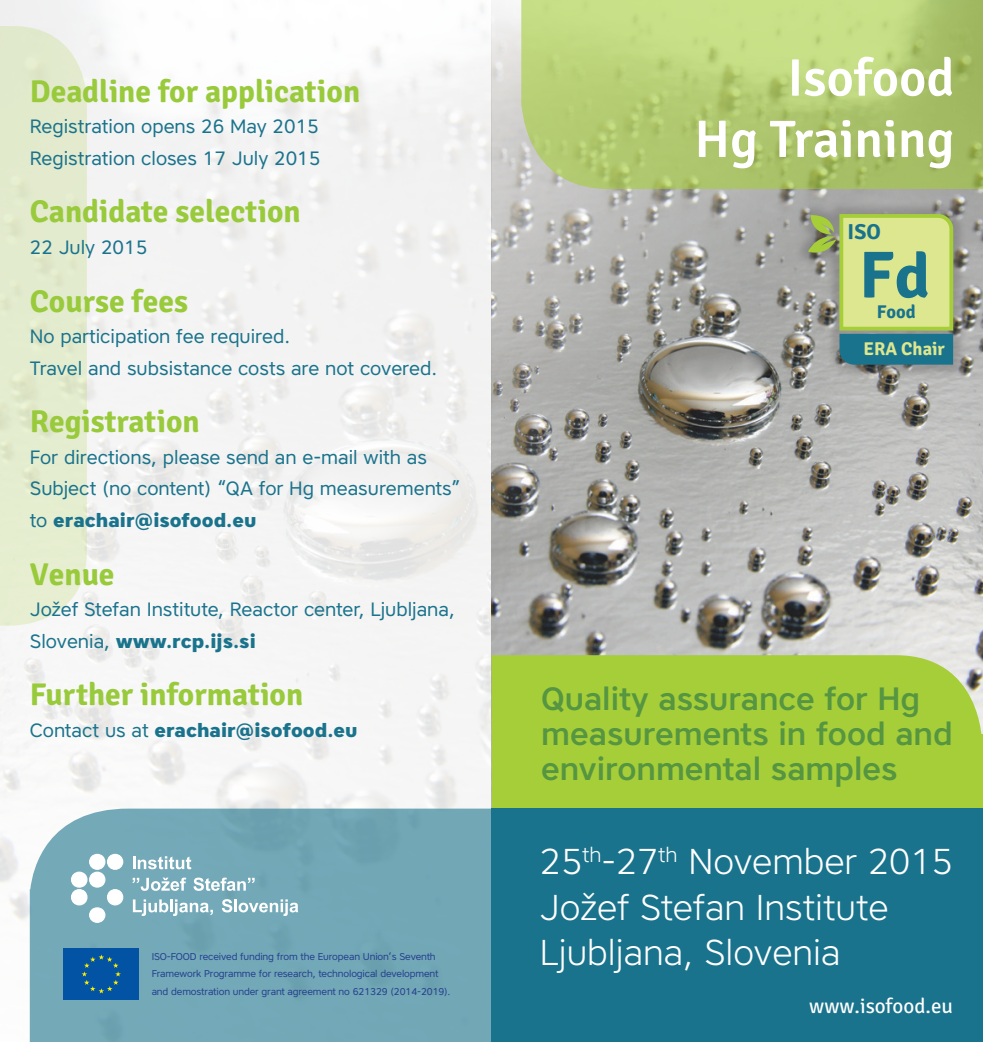
<style>
.page{position:relative;width:983px;height:1042px;background:#fff}
.page>*{position:absolute;margin:0;border:0;box-sizing:border-box;transform-origin:0 0}
.t1{font:700 66.33px "Signika Negative";color:#1a738c}
.t2{font:600 52.5px/61.2px "Signika Negative";color:#fff;text-align:right}
.t3{font:300 35.88px/45.5px "Core Sans A35";color:#fff}
.t4{font:500 32.2px/35px "Core Sans A55";color:#569541}
.t5{font:700 31.5px "Signika Negative";color:#99ca3b}
.t6{font:700 21.7px "Signika Negative";color:#1a738c}
.t7{font:21px "Signika Negative";color:#fff}
.t8{font:19.25px/31.5px "Core Sans A45";color:#1a738c}
.t9{font:800 19.25px "Core Sans A75";color:#1a738c}
.t10{font:700 18.55px "Signika Negative";color:#dde790}
.t11{font:700 18.55px "Signika Negative";color:#1a738c}
.t12{font:9.8px/17.5px "Core Sans A45";letter-spacing:-.01em;color:#253f8e}
.s1{font-family:"Core Sans A45";font-weight:400}
.s2{font-size:62.3px}
</style>
<div class="page">
<img style="left:491px;top:4px;width:491px;height:730px">
<div style="left:491px;top:655px;width:490px;height:153px;background:#a6ce39"></div>
<div style="left:30px;top:808px;width:461px;height:234px;background:#72a8b7"></div>
<div style="left:794px;top:200px;width:172px;height:179px;background:#231f20;opacity:.2"></div>
<svg style="left:807px;top:214px;width:147px;height:151px;background:#a9c087"></svg>
<div style="left:492px;top:734px;width:490px;height:109px;background:#a6ce39"></div>
<svg style="left:521px;top:0;width:461px;height:189px;background:#b5cc75"></svg>
<div style="left:491px;top:808px;width:491px;height:234px;background:#1a738c"></div>
<svg style="left:71px;top:854px;width:52px;height:69px"></svg>
<svg style="left:133px;top:856px;width:58px;height:13px"></svg>
<svg style="left:132px;top:877px;width:54px;height:14px"></svg>
<svg style="left:193px;top:877px;width:61px;height:14px"></svg>
<svg style="left:133px;top:899px;width:80px;height:17px"></svg>
<svg style="left:222px;top:899px;width:76px;height:17px"></svg>
<svg style="left:0;top:26px;width:87px;height:599px;background:#e4ebcf"></svg>
<div style="left:63px;top:948px;width:76px;height:52px;background:#0353a5"></div>
<svg style="left:82px;top:954px;width:39px;height:39px"></svg>
<h3 class="t5" style="left:30px;top:72px;width:332px">Deadline for application</h3>
<p class="t8" style="left:30px;top:110px;width:292px">Registration opens 26 May 2015<br>Registration closes 17 July 2015</p>
<h3 class="t5" style="left:30px;top:193px;width:272px">Candidate selection</h3>
<p class="t8" style="left:30px;top:231px;width:119px">22 July 2015</p>
<h3 class="t5" style="left:30px;top:282px;width:160px">Course fees</h3>
<p class="t8" style="left:30px;top:320px;width:409px">No participation fee required.<br>Travel and subsistance costs are not covered.</p>
<h3 class="t5" style="left:30px;top:403px;width:171px">Registration</h3>
<p class="t8" style="left:30px;top:441px;width:432px">For directions, please send an e-mail with as<br>Subject (no content) “QA for Hg measurements”</p>
<p class="t9" style="left:30px;top:507px;width:228px"><span class="s1">to</span> erachair@isofood.eu</p>
<h3 class="t5" style="left:30px;top:555px;width:86px">Venue</h3>
<p class="t8" style="left:30px;top:593px;width:426px">Jožef Stefan Institute, Reactor center, Ljubljana,</p>
<p class="t9" style="left:30px;top:628px;width:227px"><span class="s1">Slovenia,</span> www.rcp.ijs.si</p>
<h3 class="t5" style="left:30px;top:676px;width:275px">Further information</h3>
<p class="t9" style="left:30px;top:717px;width:329px"><span class="s1">Contact us at</span> erachair@isofood.eu</p>
<p class="t12" style="left:152px;top:947px;width:300px">ISO-FOOD received funding from the European Union’s Seventh<br>Framework Programme for research, technological development and demostration under grant agreement no 621329 (2014-2019).</p>
<h2 class="t2" style="left:694px;top:48px;width:261px">Isofood<br>Hg Training</h2>
<p class="t6" style="left:847px;top:219px;width:35px">ISO</p>
<h1 class="t1" style="left:858px;top:235px;width:72px">F<span class="s2">d</span></h1>
<p class="t11" style="left:876px;top:301px;width:41px">Food</p>
<p class="t10" style="left:863px;top:338px;width:83px">ERA Chair</p>
<h3 class="t4" style="left:541px;top:681px;width:413px">Quality assurance for Hg measurements in food and environmental samples</h3>
<h3 class="t3" style="left:540px;top:838px;width:414px">25<sup>th</sup>-27<sup>th</sup> November 2015<br>Jožef Stefan Institute<br>Ljubljana, Slovenia</h3>
<p class="t7" style="left:809px;top:994px;width:145px">www.isofood.eu</p>
</div>
